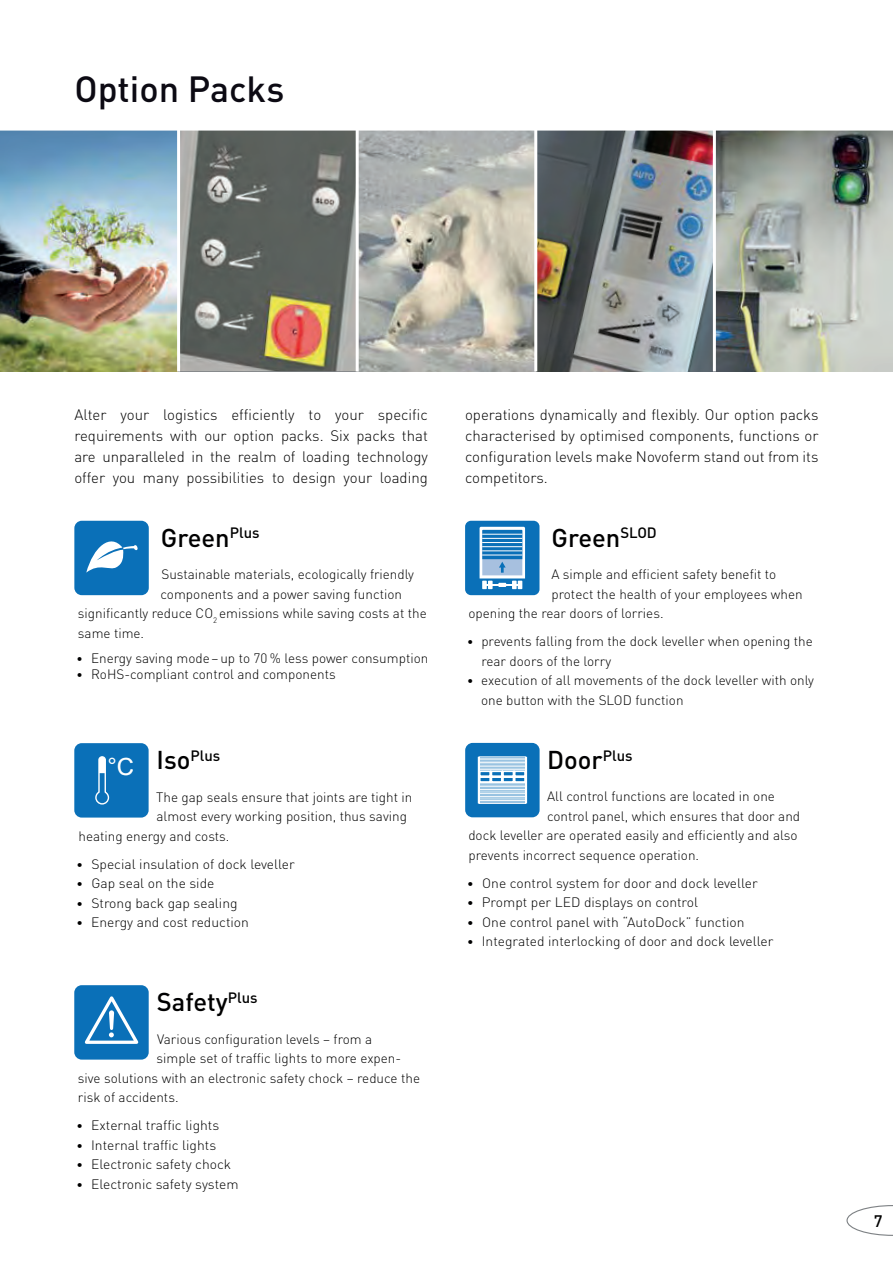
<style>
.page{position:relative;width:893px;height:1263px;background:#fff}
.page>*{position:absolute;margin:0;border:0;box-sizing:border-box;transform-origin:0 0}
.t1{font:500 36px "DIN Pro";color:#0c0a13}
.t2{font:500 25.5px "DIN Pro";color:#000001}
.t3{font:23.85px "Arial";color:#fff}
.t4{font:500 16.5px "DIN Pro";color:#000001}
.t5{font:300 15px/21px "DIN Pro";color:#000001;text-align:justify}
.t6{font:500 14.85px "DIN Pro";color:#000001}
.t7{font:300 13.5px/19.5px "DIN Pro";color:#000001}
.s1{font-weight:400;font-size:12px}
.s2{font-size:25.5px}
</style>
<div class="page">
<img style="left:0;top:131px;width:177px;height:240px">
<img style="left:537px;top:131px;width:176px;height:240px">
<svg style="left:180px;top:131px;width:176px;height:240px;background:#75736a"></svg>
<img style="left:716px;top:131px;width:177px;height:240px">
<svg style="left:359px;top:131px;width:175px;height:240px;background:#b6b5ad"></svg>
<div style="left:74px;top:521px;width:75px;height:74px;background:#0a70b8;border-radius:7px"></div>
<svg style="left:86px;top:541px;width:52px;height:32px"></svg>
<div style="left:465px;top:521px;width:74px;height:74px;background:#0a70b8;border-radius:6px"></div>
<svg style="left:480px;top:527px;width:45px;height:62px"></svg>
<div style="left:465px;top:743px;width:74px;height:74px;background:#0a70b8;border-radius:7px"></div>
<svg style="left:478px;top:756px;width:49px;height:48px;background:#b7d5e9"></svg>
<div style="left:74px;top:985px;width:75px;height:74px;background:#0a70b8;border-radius:7px"></div>
<svg style="left:84px;top:996px;width:55px;height:48px"></svg>
<div style="left:74px;top:743px;width:75px;height:74px;background:#0a70b8;border-radius:7px"></div>
<svg style="left:95px;top:756px;width:15px;height:49px"></svg>
<div style="left:107px;top:758px;width:26px;height:17px;background:#0a70b8"></div>
<svg style="left:118px;top:758px;width:15px;height:17px"></svg>
<svg style="left:846px;top:1205px;width:47px;height:31px"></svg>
<h1 class="t1" style="left:74px;top:76px;width:211px">Option Packs</h1>
<p class="t5" style="left:74px;top:406px;width:355px">Alter your logistics efficiently to your specific requirements with our option packs. Six packs that are unparalleled in the realm of loading technology offer you many possibilities to design your loading</p>
<p class="t5" style="left:465px;top:406px;width:355px">operations dynamically and flexibly. Our option packs characterised by optimised components, functions or configuration levels make Novoferm stand out from its competitors.</p>
<h2 class="t2" style="left:161px;top:529px;width:100px">Green<sup>Plus</sup></h2>
<p class="t7" style="left:161px;top:566px;width:254px">Sustainable materials, ecologically friendly</p>
<p class="t7" style="left:161px;top:586px;width:243px">components and a power saving function</p>
<p class="t7" style="left:78px;top:605px;width:350px">significantly reduce CO<sub>2</sub> emissions while saving costs at the</p>
<p class="t7" style="left:78px;top:625px;width:68px">same time.</p>
<p class="t7" style="left:77px;top:650px;width:353px"><span class="s1">•</span> Energy saving mode – up to 70 % less power consumption</p>
<p class="t7" style="left:77px;top:666px;width:261px"><span class="s1">•</span> RoHS-compliant control and components</p>
<p class="t6" style="left:157px;top:750px;width:65px"><span class="s2">Iso</span>Plus</p>
<p class="t7" style="left:156px;top:789px;width:258px">The gap seals ensure that joints are tight in</p>
<p class="t7" style="left:156px;top:808px;width:252px">almost every working position, thus saving</p>
<p class="t7" style="left:78px;top:828px;width:152px">heating energy and costs.</p>
<p class="t7" style="left:77px;top:856px;width:220px"><span class="s1">•</span> Special insulation of dock leveller</p>
<p class="t7" style="left:77px;top:875px;width:139px"><span class="s1">•</span> Gap seal on the side</p>
<p class="t7" style="left:77px;top:895px;width:163px"><span class="s1">•</span> Strong back gap sealing</p>
<p class="t7" style="left:77px;top:914px;width:174px"><span class="s1">•</span> Energy and cost reduction</p>
<h3 class="t3" style="left:107px;top:753px;width:28px">°C</h3>
<h2 class="t2" style="left:157px;top:993px;width:102px">Safety<sup>Plus</sup></h2>
<p class="t7" style="left:157px;top:1031px;width:217px">Various configuration levels – from a</p>
<p class="t7" style="left:157px;top:1050px;width:246px">simple set of traffic lights to more expen-</p>
<p class="t7" style="left:78px;top:1070px;width:344px">sive solutions with an electronic safety chock – reduce the</p>
<p class="t7" style="left:78px;top:1089px;width:102px">risk of accidents.</p>
<p class="t7" style="left:77px;top:1117px;width:144px"><span class="s1">•</span> External traffic lights</p>
<p class="t7" style="left:77px;top:1137px;width:141px"><span class="s1">•</span> Internal traffic lights</p>
<p class="t7" style="left:77px;top:1156px;width:156px"><span class="s1">•</span> Electronic safety chock</p>
<p class="t7" style="left:77px;top:1176px;width:164px"><span class="s1">•</span> Electronic safety system</p>
<h2 class="t2" style="left:551px;top:529px;width:107px">Green<sup>SLOD</sup></h2>
<p class="t7" style="left:551px;top:566px;width:226px">A simple and efficient safety benefit to</p>
<p class="t7" style="left:551px;top:586px;width:253px">protect the health of your employees when</p>
<p class="t7" style="left:468px;top:605px;width:197px">opening the rear doors of lorries.</p>
<p class="t7" style="left:481px;top:633px;width:333px;text-indent:-14px"><span class="s1">•</span> prevents falling from the dock leveller when opening the rear doors of the lorry</p>
<p class="t7" style="left:481px;top:672px;width:334px;text-indent:-14px"><span class="s1">•</span> execution of all movements of the dock leveller with only one button with the SLOD function</p>
<h2 class="t2" style="left:547px;top:751px;width:87px">Door<sup>Plus</sup></h2>
<p class="t7" style="left:547px;top:788px;width:229px">All control functions are located in one</p>
<p class="t7" style="left:547px;top:808px;width:255px">control panel, which ensures that door and</p>
<p class="t7" style="left:468px;top:827px;width:331px">dock leveller are operated easily and efficiently and also</p>
<p class="t7" style="left:469px;top:847px;width:232px">prevents incorrect sequence operation.</p>
<p class="t7" style="left:467px;top:875px;width:292px"><span class="s1">•</span> One control system for door and dock leveller</p>
<p class="t7" style="left:467px;top:894px;width:232px"><span class="s1">•</span> Prompt per LED displays on control</p>
<p class="t7" style="left:467px;top:914px;width:279px"><span class="s1">•</span> One control panel with “AutoDock” function</p>
<p class="t7" style="left:467px;top:933px;width:308px"><span class="s1">•</span> Integrated interlocking of door and dock leveller</p>
<p class="t4" style="left:874px;top:1215px;width:10px">7</p>
</div>
